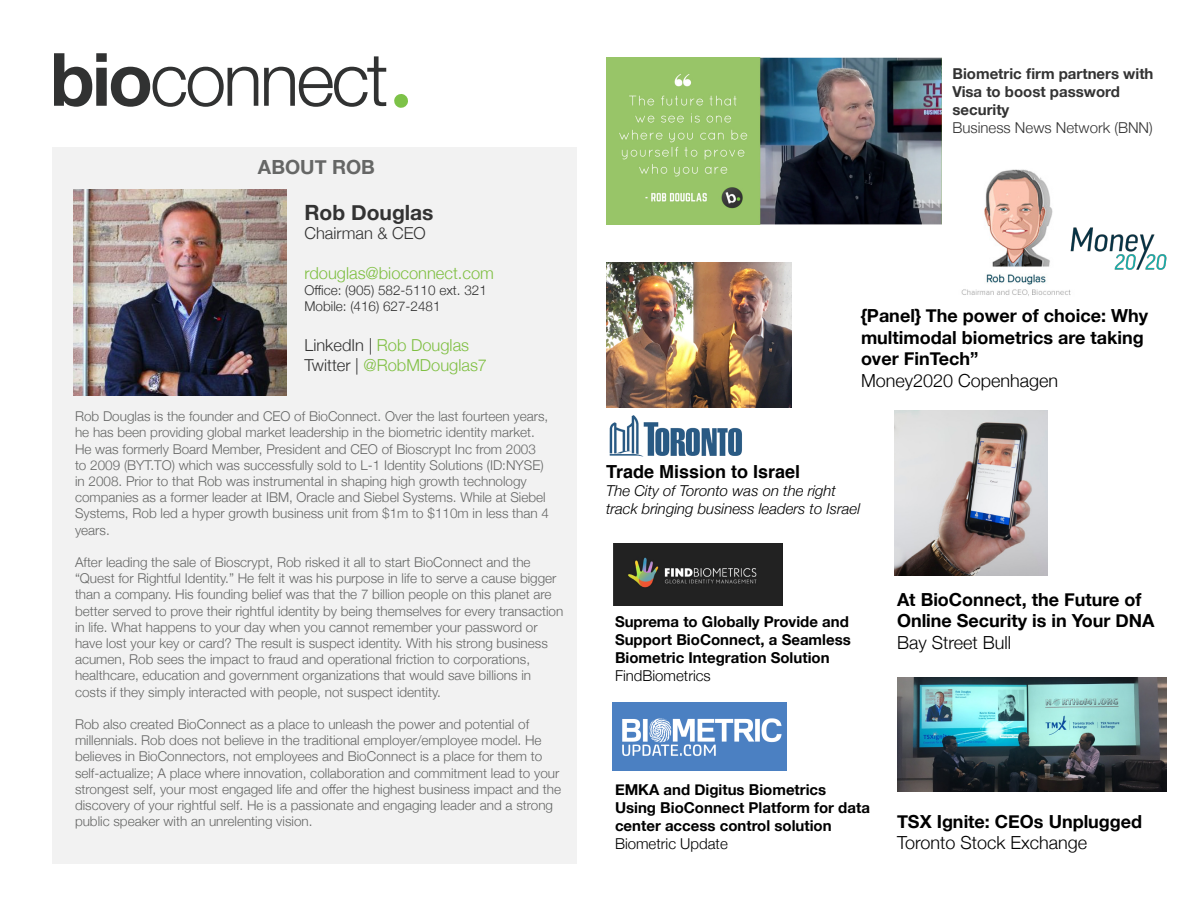
<style>
.page{position:relative;width:1188px;height:918px;background:#fff}
.page>*{position:absolute;margin:0;border:0;box-sizing:border-box;transform-origin:0 0}
.t1{font:700 21px "Helvetica Neue";color:#333}
.t2{font:700 19.5px "Helvetica Neue";color:#666766}
.t3{font:700 18px/21.6px "Helvetica Neue";color:#000}
.t4{font:300 18px "Helvetica Neue";color:#000}
.t5{font:700 18px "Helvetica";color:#000}
.t6{font:300 16.5px "Helvetica Neue";color:#7fbf42}
.t7{font:300 16.5px "Helvetica Neue";color:#333}
.t8{font:700 15px/18px "Helvetica Neue";color:#000}
.t9{font:italic 300 15px/18px "Helvetica Neue";color:#000}
.t10{font:700 15px/18px "Helvetica Neue";color:#333}
.t11{font:300 15px "Helvetica Neue";color:#000}
.t12{font:300 15px "Helvetica Neue";color:#333}
.t13{font:300 13.5px/16.2px "Helvetica Neue";color:#666766}
.t14{font:300 13.5px "Helvetica Neue";color:#333}
.s1{color:#333}
</style>
<div class="page">
<div style="left:52px;top:147px;width:526px;height:717px;background:#f2f2f2"></div>
<svg style="left:394px;top:94px;width:14px;height:14px"></svg>
<svg style="left:54px;top:53px;width:204px;height:54px"></svg>
<svg style="left:264px;top:56px;width:122px;height:51px"></svg>
<img style="left:606px;top:57px;width:336px;height:168px">
<img style="left:74px;top:189px;width:212px;height:207px">
<img style="left:894px;top:411px;width:154px;height:165px">
<img style="left:606px;top:262px;width:186px;height:146px">
<img style="left:609px;top:416px;width:133px;height:41px">
<img style="left:612px;top:702px;width:174px;height:69px">
<img style="left:614px;top:543px;width:169px;height:63px">
<img style="left:961px;top:169px;width:110px;height:127px">
<img style="left:1062px;top:216px;width:105px;height:65px">
<img style="left:897px;top:678px;width:270px;height:114px">
<p class="t2" style="left:258px;top:151px;width:119px">ABOUT ROB</p>
<p class="t1" style="left:304px;top:196px;width:131px">Rob Douglas</p>
<p class="t7" style="left:304px;top:220px;width:123px">Chairman &amp; CEO</p>
<p class="t6" style="left:304px;top:260px;width:191px">rdouglas@bioconnect.com</p>
<p class="t14" style="left:304px;top:279px;width:184px">Office: (905) 582-5110 ext. 321</p>
<p class="t14" style="left:304px;top:296px;width:138px">Mobile: (416) 627-2481</p>
<p class="t6" style="left:304px;top:332px;width:166px"><span class="s1">LinkedIn |</span> Rob Douglas</p>
<p class="t6" style="left:304px;top:352px;width:184px"><span class="s1">Twitter |</span> @RobMDouglas7</p>
<p class="t13" style="left:75px;top:407px;width:476px">Rob Douglas is the founder and CEO of BioConnect. Over the last fourteen years, he has been providing global market leadership in the biometric identity market.<br>He was formerly Board Member, President and CEO of Bioscrypt Inc from 2003 to 2009 (BYT.TO) which was successfully sold to L-1 Identity Solutions (ID:NYSE) in 2008. Prior to that Rob was instrumental in shaping high growth technology companies as a former leader at IBM, Oracle and Siebel Systems. While at Siebel Systems, Rob led a hyper growth business unit from $1m to $110m in less than 4 years.</p>
<p class="t13" style="left:75px;top:553px;width:490px">After leading the sale of Bioscrypt, Rob risked it all to start BioConnect and the “Quest for Rightful Identity.” He felt it was his purpose in life to serve a cause bigger than a company. His founding belief was that the 7 billion people on this planet are better served to prove their rightful identity by being themselves for every transaction in life. What happens to your day when you cannot remember your password or have lost your key or card? The result is suspect identity. With his strong business acumen, Rob sees the impact to fraud and operational friction to corporations, healthcare, education and government organizations that would save billions in costs if they simply interacted with people, not suspect identity.</p>
<p class="t13" style="left:75px;top:715px;width:488px">Rob also created BioConnect as a place to unleash the power and potential of millennials. Rob does not believe in the traditional employer/employee model. He believes in BioConnectors, not employees and BioConnect is a place for them to self-actualize; A place where innovation, collaboration and commitment lead to your strongest self, your most engaged life and offer the highest business impact and the discovery of your rightful self. He is a passionate and engaging leader and a strong public speaker with an unrelenting vision.</p>
<p class="t10" style="left:952px;top:65px;width:203px">Biometric firm partners with<br>Visa to boost password security</p>
<p class="t12" style="left:952px;top:116px;width:202px">Business News Network (BNN)</p>
<p class="t3" style="left:861px;top:305px;width:289px">{Panel} The power of choice: Why multimodal biometrics are taking over FinTech”</p>
<p class="t4" style="left:861px;top:366px;width:199px">Money2020 Copenhagen</p>
<p class="t5" style="left:606px;top:457px;width:196px">Trade Mission to Israel</p>
<p class="t9" style="left:606px;top:481px;width:256px">The City of Toronto was on the right track bringing business leaders to Israel</p>
<p class="t8" style="left:615px;top:613px;width:237px">Suprema to Globally Provide and<br>Support BioConnect, a Seamless<br>Biometric Integration Solution</p>
<p class="t11" style="left:615px;top:663px;width:97px">FindBiometrics</p>
<p class="t3" style="left:897px;top:589px;width:259px">At BioConnect, the Future of<br>Online Security is in Your DNA</p>
<p class="t4" style="left:897px;top:628px;width:116px">Bay Street Bull</p>
<p class="t8" style="left:615px;top:781px;width:256px">EMKA and Digitus Biometrics<br>Using BioConnect Platform for data center access control solution</p>
<p class="t11" style="left:615px;top:831px;width:114px">Biometric Update</p>
<p class="t3" style="left:897px;top:811px;width:247px">TSX Ignite: CEOs Unplugged</p>
<p class="t4" style="left:897px;top:828px;width:192px">Toronto Stock Exchange</p>
</div>
